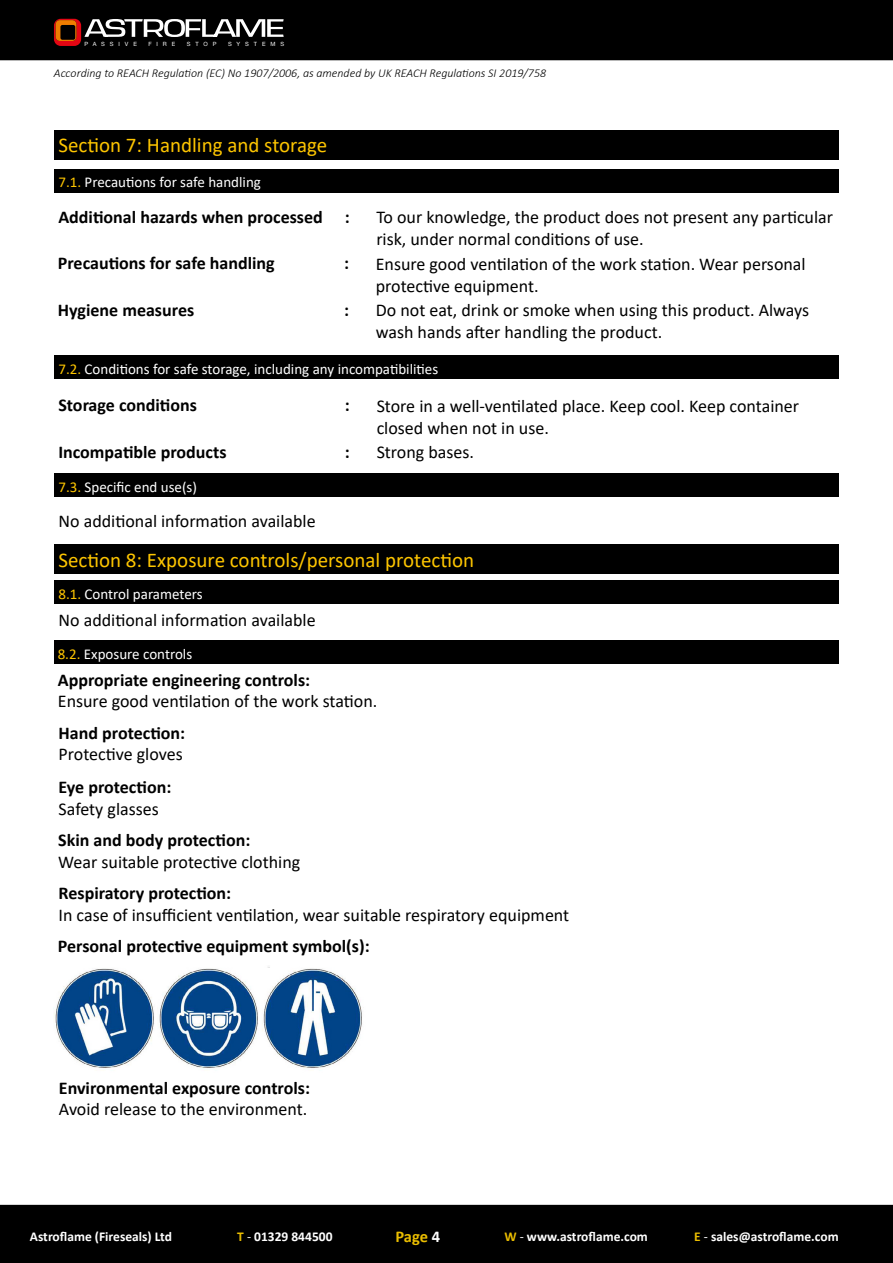
<style>
.page{position:relative;width:893px;height:1263px;background:#fff}
.page>*{position:absolute;margin:0;border:0;box-sizing:border-box;transform-origin:0 0}
.t1{font:21px "Calibri";color:#fdc500}
.t2{font:18px/21.6px "Calibri";color:#000}
.t3{font:700 18px "Calibri";color:#000}
.t4{font:700 16.5px "Calibri";color:#ebbe00}
.t5{font:15px "Calibri";color:#fff}
.t6{font:700 13.5px "Calibri";color:#fff}
.t7{font:italic 300 12px "Calibri";color:#000}
.t8{font:5.85px "Helvetica Neue";letter-spacing:.84em;color:#fff}
.s1{color:#fdc500}
.s2{color:#ebbe00}
.s3{font-weight:400}
.s4{color:#fff}
</style>
<div class="page">
<div style="left:0;top:0;width:893px;height:60px;background:#000"></div>
<div style="left:0;top:1205px;width:893px;height:58px;background:#000"></div>
<svg style="left:54px;top:19px;width:230px;height:27px"></svg>
<div style="left:54px;top:130px;width:785px;height:29px;background:#000"></div>
<div style="left:54px;top:169px;width:785px;height:23px;background:#000"></div>
<div style="left:54px;top:355px;width:785px;height:24px;background:#000"></div>
<div style="left:54px;top:473px;width:785px;height:23px;background:#000"></div>
<div style="left:54px;top:545px;width:785px;height:29px;background:#000"></div>
<div style="left:54px;top:580px;width:785px;height:24px;background:#000"></div>
<div style="left:54px;top:640px;width:785px;height:23px;background:#000"></div>
<img style="left:53px;top:967px;width:309px;height:101px">
<p class="t8" style="left:84px;top:40px;width:54px">PASSIVE</p>
<p class="t8" style="left:148px;top:40px;width:28px">FIRE</p>
<p class="t8" style="left:187px;top:40px;width:31px">STOP</p>
<p class="t8" style="left:228px;top:40px;width:58px">SYSTEMS</p>
<p class="t7" style="left:54px;top:65px;width:494px">According to REACH Regulation (EC) No 1907/2006, as amended by UK REACH Regulations SI 2019/758</p>
<p class="t1" style="left:58px;top:131px;width:270px">Section 7: Handling and storage</p>
<p class="t5" style="left:58px;top:172px;width:204px"><span class="s1">7.1.</span> Precautions for safe handling</p>
<p class="t3" style="left:58px;top:204px;width:293px">Additional hazards when processed :</p>
<p class="t2" style="left:376px;top:206px;width:458px">To our knowledge, the product does not present any particular risk, under normal conditions of use.</p>
<p class="t3" style="left:58px;top:250px;width:218px">Precautions for safe handling</p>
<p class="t3" style="left:344px;top:250px;width:6px">:</p>
<p class="t2" style="left:376px;top:253px;width:431px">Ensure good ventilation of the work station. Wear personal protective equipment.</p>
<p class="t3" style="left:58px;top:297px;width:138px">Hygiene measures</p>
<p class="t3" style="left:344px;top:297px;width:6px">:</p>
<p class="t2" style="left:376px;top:299px;width:435px">Do not eat, drink or smoke when using this product. Always wash hands after handling the product.</p>
<p class="t5" style="left:58px;top:359px;width:381px"><span class="s1">7.2.</span> Conditions for safe storage, including any incompatibilities</p>
<p class="t3" style="left:58px;top:392px;width:140px">Storage conditions</p>
<p class="t3" style="left:345px;top:392px;width:6px">:</p>
<p class="t2" style="left:377px;top:395px;width:424px">Store in a well-ventilated place. Keep cool. Keep container closed when not in use.</p>
<p class="t3" style="left:58px;top:439px;width:170px">Incompatible products</p>
<p class="t3" style="left:345px;top:439px;width:6px">:</p>
<p class="t2" style="left:377px;top:440px;width:99px">Strong bases.</p>
<p class="t5" style="left:58px;top:476px;width:140px"><span class="s1">7.3.</span> Specific end use(s)</p>
<p class="t2" style="left:59px;top:510px;width:259px">No additional information available</p>
<p class="t1" style="left:58px;top:546px;width:417px">Section 8: Exposure controls/personal protection</p>
<p class="t5" style="left:58px;top:583px;width:146px"><span class="s1">8.1.</span> Control parameters</p>
<p class="t2" style="left:59px;top:609px;width:259px">No additional information available</p>
<p class="t5" style="left:58px;top:643px;width:136px"><span class="s1">8.2.</span> Exposure controls</p>
<p class="t3" style="left:58px;top:667px;width:254px">Appropriate engineering controls:</p>
<p class="t2" style="left:58px;top:690px;width:321px">Ensure good ventilation of the work station.</p>
<p class="t3" style="left:59px;top:720px;width:128px">Hand protection:</p>
<p class="t2" style="left:59px;top:743px;width:126px">Protective gloves</p>
<p class="t3" style="left:59px;top:774px;width:114px">Eye protection:</p>
<p class="t2" style="left:59px;top:797px;width:102px">Safety glasses</p>
<p class="t3" style="left:58px;top:828px;width:194px">Skin and body protection:</p>
<p class="t2" style="left:58px;top:851px;width:244px">Wear suitable protective clothing</p>
<p class="t3" style="left:59px;top:880px;width:174px">Respiratory protection:</p>
<p class="t2" style="left:59px;top:903px;width:512px">In case of insufficient ventilation, wear suitable respiratory equipment</p>
<p class="t3" style="left:58px;top:933px;width:313px">Personal protective equipment symbol(s):</p>
<p class="t3" style="left:59px;top:1075px;width:253px">Environmental exposure controls:</p>
<p class="t2" style="left:59px;top:1098px;width:250px">Avoid release to the environment.</p>
<p class="t6" style="left:30px;top:1227px;width:144px">Astroflame (Fireseals) Ltd</p>
<p class="t6" style="left:237px;top:1227px;width:97px"><span class="s2">T</span> <span class="s3">-</span> 01329 844500</p>
<p class="t4" style="left:395px;top:1225px;width:46px">Page <span class="s4">4</span></p>
<p class="t6" style="left:504px;top:1227px;width:145px"><span class="s2">W</span> <span class="s3">-</span> www.astroflame.com</p>
<p class="t6" style="left:694px;top:1227px;width:146px"><span class="s2">E</span> <span class="s3">-</span> sales@astroflame.com</p>
</div>
